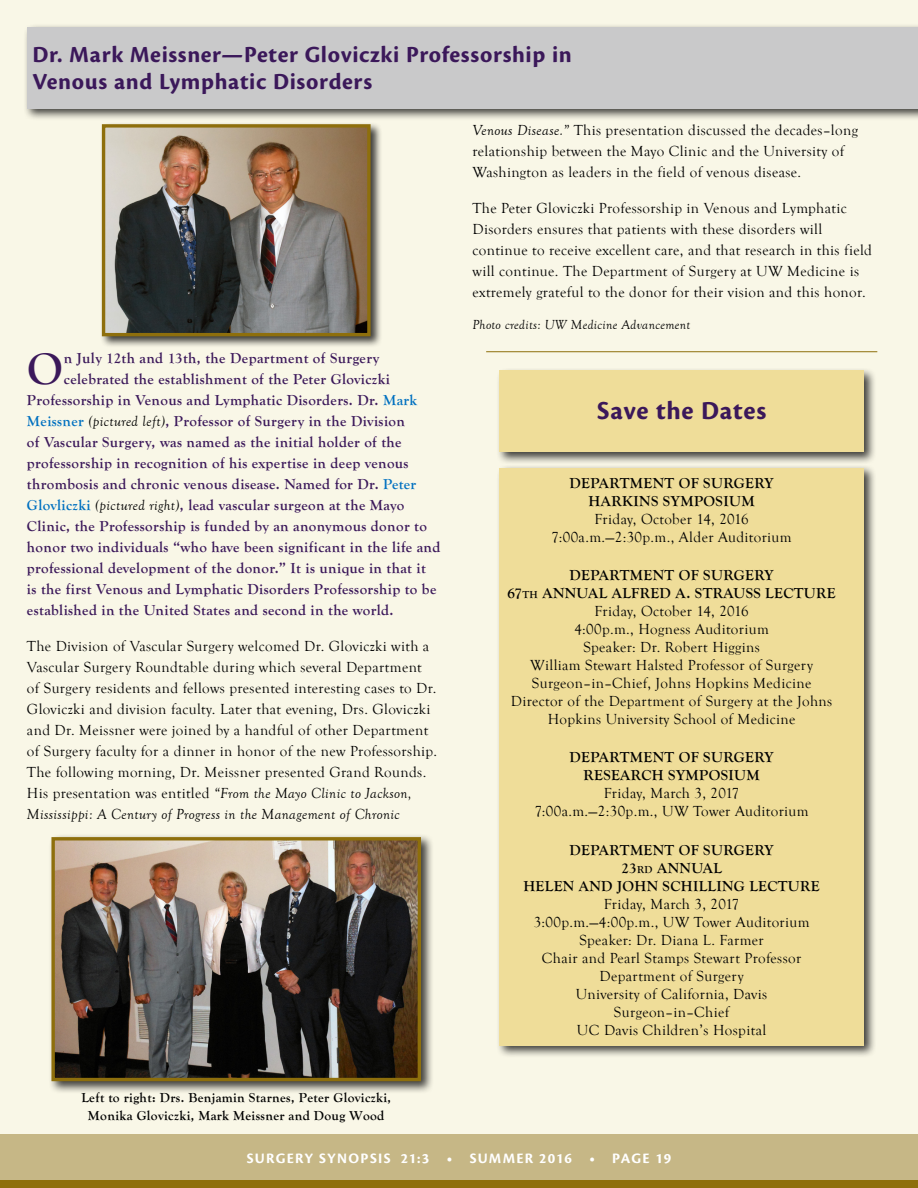
<style>
.page{position:relative;width:918px;height:1188px;background:#f9f7e7}
.page>*{position:absolute;margin:0;border:0;box-sizing:border-box;transform-origin:0 0}
.t1{font:700 46.2px "Goudy Old Style T";color:#3b185a}
.t2{font:700 27px "Cronos Pro";letter-spacing:.025em;color:#3b185a}
.t3{font:700 24px/27px "Cronos Pro";letter-spacing:.025em;color:#3b185a}
.t4{font:15px/18px "Goudy Old Style T";letter-spacing:.025em;color:#000;text-align:center}
.t5{font:700 15px "Goudy Old Style T";letter-spacing:.025em;color:#3b185a}
.t6{font:700 15px/18px "Goudy Old Style T";letter-spacing:.025em;color:#000;text-align:center}
.t7{font:700 15px "Cronos Pro";letter-spacing:.085em;color:#fff}
.t8{font:700 13.5px/18px "Goudy Old Style T";letter-spacing:.025em;color:#000;text-align:center}
.t9{font:italic 13.5px "Goudy Old Style T";letter-spacing:.025em;color:#000}
.s1{font-style:italic}
.s2{color:#0070c0}
.s3{font-weight:400;font-style:italic;color:#000}
.s4{font-weight:700}
.s5{font-weight:700;font-size:10.5px}
.s6{font-size:10.5px}
</style>
<div class="page">
<div style="left:0;top:1134px;width:918px;height:54px;background:#c6b786"></div>
<div style="left:0;top:1180px;width:918px;height:8px;background:#8e6f0c"></div>
<div style="left:23px;top:24px;width:895px;height:97px;background:#000;opacity:.75"></div>
<div style="left:27px;top:27px;width:891px;height:81px;background:#c9c9ca"></div>
<div style="left:100px;top:122px;width:283px;height:226px;background:#000;opacity:.75"></div>
<img style="left:106px;top:128px;width:261px;height:204px">
<div style="left:102px;top:124px;width:269px;height:212px;border:3px solid #8e6f0c"></div>
<div style="left:48px;top:834px;width:386px;height:260px;background:#000;opacity:.75"></div>
<img style="left:55px;top:841px;width:362px;height:236px">
<div style="left:51px;top:837px;width:370px;height:244px;border:3px solid #8e6f0c"></div>
<div style="left:496px;top:367px;width:381px;height:97px;background:#000;opacity:.75"></div>
<div style="left:500px;top:370px;width:364px;height:82px;background:#efdd99"></div>
<div style="left:496px;top:464px;width:381px;height:595px;background:#000;opacity:.75"></div>
<div style="left:500px;top:468px;width:364px;height:577px;background:#efdd99"></div>
<hr style="left:486px;top:351px;width:391px;height:1px;background:#8e6f0c">
<h3 class="t3" style="left:32px;top:41px;width:541px">Dr. Mark Meissner—Peter Gloviczki Professorship in<br>Venous and Lymphatic Disorders</h3>
<p class="t4" style="left:472px;top:120px;width:387px;line-height:21px;text-align:left"><span class="s1">Venous Disease.”</span> This presentation discussed the decades–long relationship between the Mayo Clinic and the University of<br>Washington as leaders in the field of venous disease.</p>
<p class="t4" style="left:472px;top:198px;width:401px;line-height:21px;text-align:left">The Peter Gloviczki Professorship in Venous and Lymphatic Disorders ensures that patients with these disorders will continue to receive excellent care, and that research in this field will continue. The Department of Surgery at UW Medicine is extremely grateful to the donor for their vision and this honor.</p>
<h1 class="t1" style="left:27px;top:343px;width:37px">O</h1>
<p class="t5" style="left:64px;top:350px;width:317px">n July 12th and 13th, the Department of Surgery</p>
<p class="t5" style="left:64px;top:371px;width:328px">celebrated the establishment of the Peter Gloviczki</p>
<p class="t5" style="left:27px;top:392px;width:392px">Professorship in Venous and Lymphatic Disorders. Dr. <span class="s2">Mark</span></p>
<p class="t5" style="left:27px;top:413px;width:379px"><span class="s2">Meissner</span> <span class="s3">(pictured left)</span>, Professor of Surgery in the Division</p>
<p class="t5" style="left:27px;top:434px;width:376px">of Vascular Surgery, was named as the initial holder of the</p>
<p class="t5" style="left:27px;top:455px;width:383px">professorship in recognition of his expertise in deep venous</p>
<p class="t5" style="left:27px;top:476px;width:391px">thrombosis and chronic venous disease. Named for Dr. <span class="s2">Peter</span></p>
<p class="t5" style="left:27px;top:497px;width:379px"><span class="s2">Glovliczki</span> <span class="s3">(pictured right)</span>, lead vascular surgeon at the Mayo</p>
<p class="t5" style="left:27px;top:518px;width:401px">Clinic, the Professorship is funded by an anonymous donor to</p>
<p class="t5" style="left:27px;top:539px;width:415px">honor two individuals “who have been significant in the life and</p>
<p class="t5" style="left:27px;top:560px;width:400px">professional development of the donor.” It is unique in that it</p>
<p class="t5" style="left:27px;top:581px;width:411px">is the first Venous and Lymphatic Disorders Professorship to be</p>
<p class="t5" style="left:27px;top:602px;width:368px">established in the United States and second in the world.</p>
<p class="t4" style="left:27px;top:636px;width:412px;line-height:21px;text-align:left">The Division of Vascular Surgery welcomed Dr. Gloviczki with a Vascular Surgery Roundtable during which several Department of Surgery residents and fellows presented interesting cases to Dr.<br>Gloviczki and division faculty. Later that evening, Drs. Gloviczki and Dr. Meissner were joined by a handful of other Department of Surgery faculty for a dinner in honor of the new Professorship.<br>The following morning, Dr. Meissner presented Grand Rounds.<br>His presentation was entitled <span class="s1">“From the Mayo Clinic to Jackson, Mississippi: A Century of Progress in the Management of Chronic</span></p>
<p class="t8" style="left:81px;top:1089px;width:311px">Left to right: Drs. Benjamin Starnes, Peter Gloviczki,<br>Monika Gloviczki, Mark Meissner and Doug Wood</p>
<p class="t9" style="left:472px;top:317px;width:219px">Photo credits: UW Medicine Advancement</p>
<h2 class="t2" style="left:597px;top:396px;width:171px">Save the Dates</h2>
<p class="t6" style="left:569px;top:474px;width:206px">DEPARTMENT OF SURGERY<br>HARKINS SYMPOSIUM</p>
<p class="t4" style="left:552px;top:510px;width:242px">Friday, October 14, 2016<br>7:00a.m.—2:30p.m., Alder Auditorium</p>
<p class="t4" style="left:507px;top:566px;width:330px"><span class="s4">DEPARTMENT OF SURGERY<br>67</span><span class="s5">th</span> <span class="s4">ANNUAL ALFRED A. STRAUSS LECTURE </span>Friday, October 14, 2016<br>4:00p.m., Hogness Auditorium<br>Speaker: Dr. Robert Higgins<br>William Stewart Halsted Professor of Surgery Surgeon–in–Chief, Johns Hopkins Medicine Director of the Department of Surgery at the Johns Hopkins University School of Medicine</p>
<p class="t6" style="left:569px;top:749px;width:206px">DEPARTMENT OF SURGERY<br>RESEARCH SYMPOSIUM</p>
<p class="t4" style="left:535px;top:785px;width:275px">Friday, March 3, 2017<br>7:00a.m.—2:30p.m., UW Tower Auditorium</p>
<p class="t6" style="left:523px;top:841px;width:298px">DEPARTMENT OF SURGERY<br>23<span class="s6">rd</span> ANNUAL<br>HELEN AND JOHN SCHILLING LECTURE</p>
<p class="t4" style="left:534px;top:895px;width:277px">Friday, March 3, 2017<br>3:00p.m.—4:00p.m., UW Tower Auditorium<br>Speaker: Dr. Diana L. Farmer<br>Chair and Pearl Stamps Stewart Professor<br>Department of Surgery<br>University of California, Davis<br>Surgeon–in–Chief<br>UC Davis Children’s Hospital</p>
<p class="t7" style="left:247px;top:1150px;width:426px">SURGERY SYNOPSIS 21:3 • SUMMER 2016 • PAGE 19</p>
</div>
